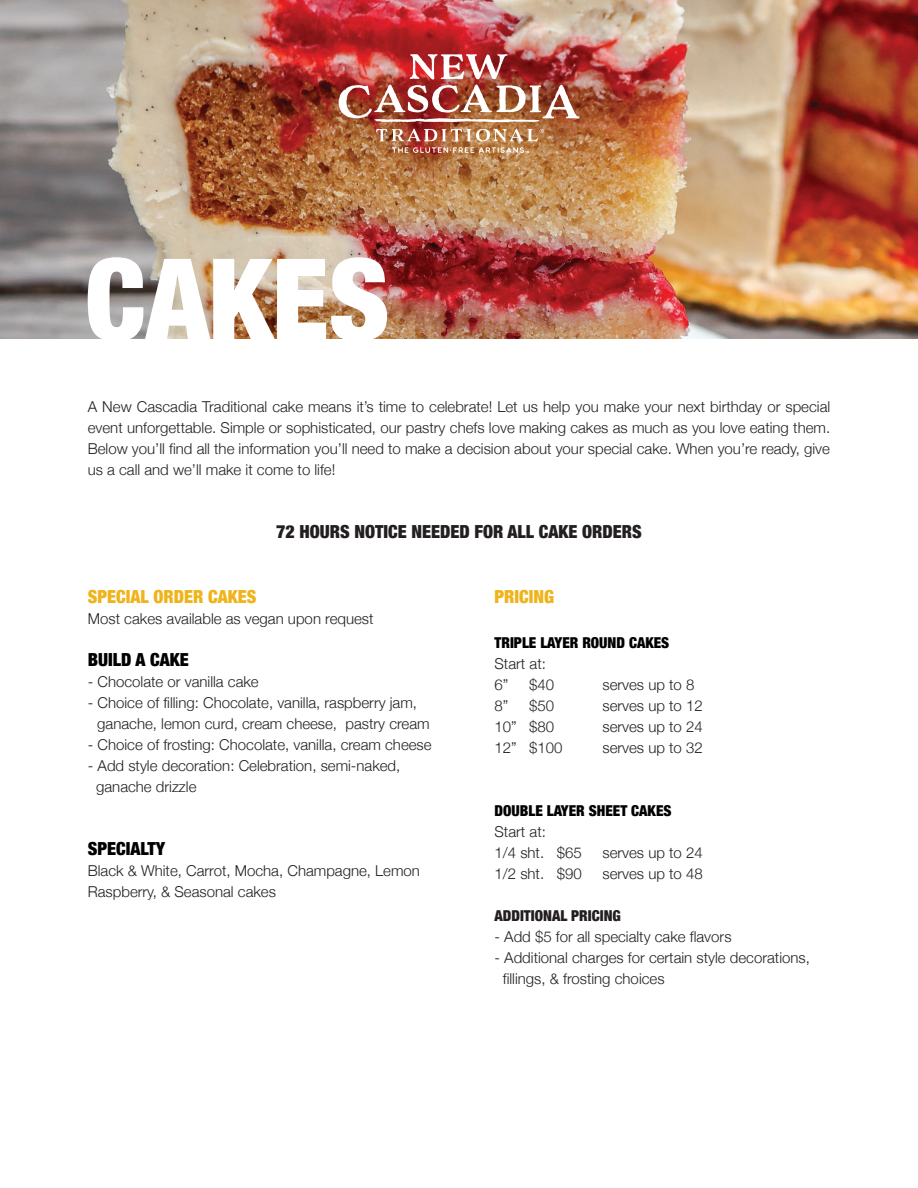
<style>
.page{position:relative;width:918px;height:1188px;background:#fff}
.page>*{position:absolute;margin:0;border:0;box-sizing:border-box;transform-origin:0 0}
.t1{font:900 condensed 18px "Helvetica Neue";color:#231f20}
.t2{font:900 condensed 18px "Helvetica Neue";color:#efb41b}
.t3{font:900 condensed 18px "Helvetica Neue";color:#000001}
.t4{font:300 15px/21px "Helvetica Neue";color:#231f20}
.t5{font:900 condensed 15px "Helvetica Neue";color:#000001}
.t6{font:900 condensed 15px "Helvetica Neue";color:#231f20}
</style>
<div class="page">
<img style="left:0;top:0;width:918px;height:338px">
<img style="left:339px;top:54px;width:240px;height:68px">
<svg style="left:376px;top:129px;width:168px;height:12px"></svg>
<svg style="left:392px;top:147px;width:137px;height:6px"></svg>
<svg style="left:88px;top:257px;width:299px;height:82px"></svg>
<p class="t4" style="left:88px;top:395px;width:744px;text-align:justify">A New Cascadia Traditional cake means it’s time to celebrate! Let us help you make your next birthday or special event unforgettable. Simple or sophisticated, our pastry chefs love making cakes as much as you love eating them.<br>Below you’ll find all the information you’ll need to make a decision about your special cake. When you’re ready, give us a call and we’ll make it come to life!</p>
<p class="t1" style="left:276px;top:517px;width:367px">72 HOURS NOTICE NEEDED FOR ALL CAKE ORDERS</p>
<p class="t2" style="left:88px;top:582px;width:170px">SPECIAL ORDER CAKES</p>
<p class="t4" style="left:88px;top:607px;width:287px">Most cakes available as vegan upon request</p>
<p class="t3" style="left:88px;top:645px;width:103px">BUILD A CAKE</p>
<p class="t4" style="left:88px;top:670px;width:172px">- Chocolate or vanilla cake</p>
<p class="t4" style="left:97px;top:691px;width:334px;text-indent:-9px">- Choice of filling: Chocolate, vanilla, raspberry jam, ganache, lemon curd, cream cheese, pastry cream</p>
<p class="t4" style="left:88px;top:733px;width:345px">- Choice of frosting: Chocolate, vanilla, cream cheese</p>
<p class="t4" style="left:96px;top:754px;width:306px;text-indent:-8px">- Add style decoration: Celebration, semi-naked, ganache drizzle</p>
<p class="t3" style="left:88px;top:834px;width:79px">SPECIALTY</p>
<p class="t4" style="left:88px;top:859px;width:334px">Black &amp; White, Carrot, Mocha, Champagne, Lemon<br>Raspberry, &amp; Seasonal cakes</p>
<p class="t2" style="left:495px;top:582px;width:61px">PRICING</p>
<p class="t5" style="left:495px;top:630px;width:176px">TRIPLE LAYER ROUND CAKES</p>
<p class="t4" style="left:495px;top:652px;width:53px">Start at:<br>6”</p>
<p class="t4" style="left:529px;top:673px;width:27px">$40</p>
<p class="t4" style="left:603px;top:673px;width:93px">serves up to 8</p>
<p class="t4" style="left:495px;top:694px;width:15px">8”</p>
<p class="t4" style="left:529px;top:694px;width:27px">$50</p>
<p class="t4" style="left:603px;top:694px;width:102px">serves up to 12</p>
<p class="t4" style="left:495px;top:715px;width:61px">10” $80</p>
<p class="t4" style="left:603px;top:715px;width:102px">serves up to 24</p>
<p class="t4" style="left:495px;top:736px;width:70px">12” $100</p>
<p class="t4" style="left:603px;top:736px;width:102px">serves up to 32</p>
<p class="t5" style="left:495px;top:798px;width:179px">DOUBLE LAYER SHEET CAKES</p>
<p class="t4" style="left:495px;top:820px;width:89px">Start at:<br>1/4 sht. $65</p>
<p class="t4" style="left:603px;top:841px;width:102px">serves up to 24</p>
<p class="t4" style="left:495px;top:862px;width:89px">1/2 sht. $90</p>
<p class="t4" style="left:603px;top:862px;width:102px">serves up to 48</p>
<p class="t6" style="left:495px;top:903px;width:128px">ADDITIONAL PRICING</p>
<p class="t4" style="left:495px;top:925px;width:239px">- Add $5 for all specialty cake flavors</p>
<p class="t4" style="left:503px;top:946px;width:309px;text-indent:-8px">- Additional charges for certain style decorations, fillings, &amp; frosting choices</p>
</div>
